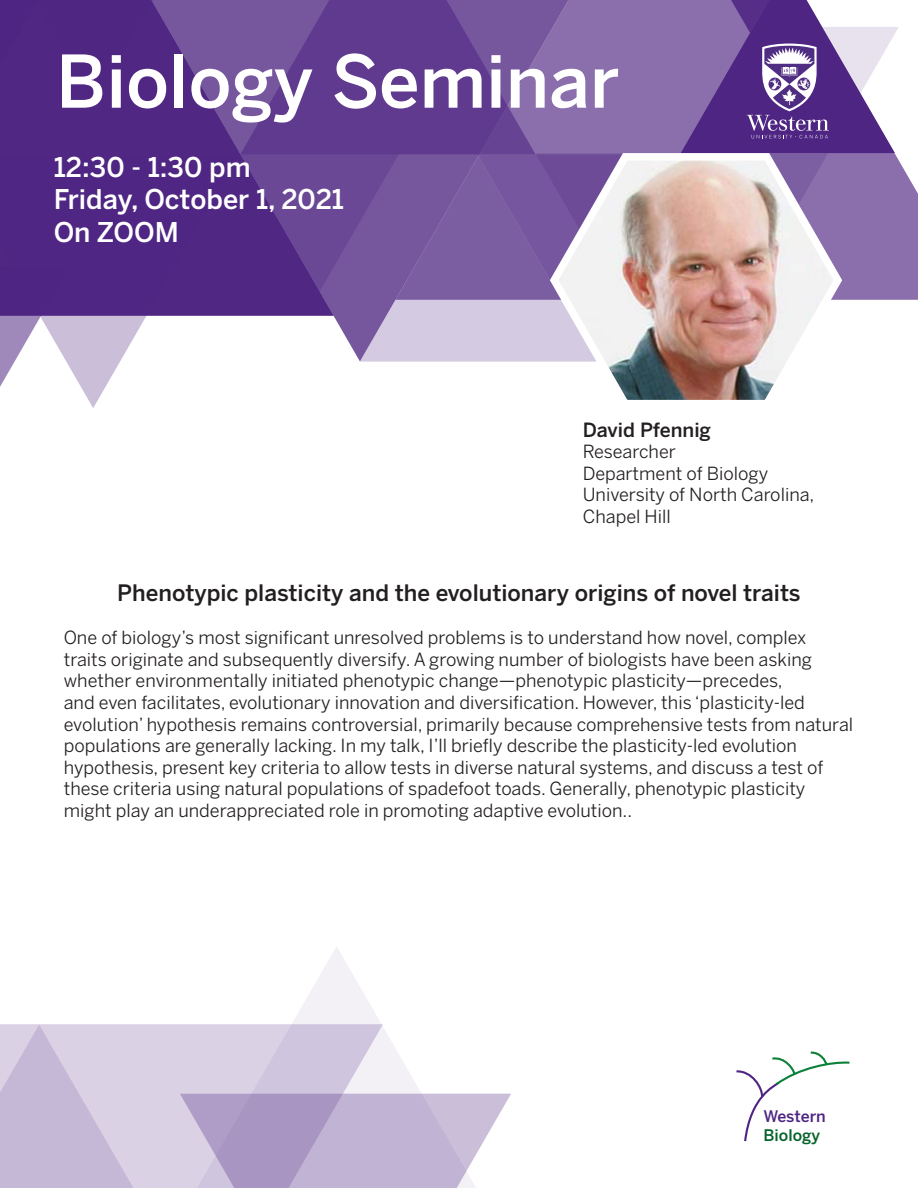
<style>
.page{position:relative;width:918px;height:1188px;background:#fff}
.page>*{position:absolute;margin:0;border:0;box-sizing:border-box;transform-origin:0 0}
.t1{font:500 72px "Benton Sans";color:#fff}
.t2{font:500 27px "Benton Sans";color:#fff}
.t3{font:500 22.5px "Benton Sans";color:#231f20}
.t4{font:500 19.5px "Benton Sans";color:#231f20}
.t5{font:18px/21.6px "Benton Sans";color:#231f20}
.t6{font:500 15.9px/19px "Benton Sans";letter-spacing:-.005em;color:#4e2582}
.s1{color:#06632a}
</style>
<div class="page">
<svg style="left:333px;top:0;width:213px;height:361px;background:#9a83b8"></svg>
<svg style="left:210px;top:0;width:124px;height:316px;background:#644091"></svg>
<svg style="left:395px;top:0;width:523px;height:300px;background:#7f62a4"></svg>
<svg style="left:0;top:0;width:210px;height:408px;background:#72519b"></svg>
<svg style="left:240px;top:154px;width:159px;height:138px;background:#664392"></svg>
<svg style="left:736px;top:1052px;width:114px;height:90px"></svg>
<img style="left:546px;top:147px;width:301px;height:253px">
<svg style="left:3px;top:947px;width:508px;height:241px"></svg>
<svg style="left:180px;top:1094px;width:331px;height:94px;background:#c1b3d3"></svg>
<svg style="left:634px;top:0;width:265px;height:155px"></svg>
<p class="t1" style="left:56px;top:39px;width:565px">Biology Seminar</p>
<p class="t2" style="left:54px;top:151px;width:198px">12:30 - 1:30 pm</p>
<p class="t2" style="left:54px;top:184px;width:292px">Friday, October 1, 2021</p>
<p class="t2" style="left:54px;top:216px;width:127px">On ZOOM</p>
<p class="t4" style="left:583px;top:418px;width:130px">David Pfennig</p>
<p class="t5" style="left:583px;top:441px;width:95px">Researcher</p>
<p class="t5" style="left:583px;top:462px;width:187px">Department of Biology</p>
<p class="t5" style="left:583px;top:484px;width:233px">University of North Carolina,</p>
<p class="t5" style="left:583px;top:506px;width:89px">Chapel Hill</p>
<p class="t3" style="left:117px;top:579px;width:685px">Phenotypic plasticity and the evolutionary origins of novel traits</p>
<p class="t5" style="left:64px;top:627px;width:791px">One of biology’s most significant unresolved problems is to understand how novel, complex traits originate and subsequently diversify. A growing number of biologists have been asking whether environmentally initiated phenotypic change—phenotypic plasticity—precedes,<br>and even facilitates, evolutionary innovation and diversification. However, this ‘plasticity-led evolution’ hypothesis remains controversial, primarily because comprehensive tests from natural populations are generally lacking. In my talk, I’ll briefly describe the plasticity-led evolution hypothesis, present key criteria to allow tests in diverse natural systems, and discuss a test of these criteria using natural populations of spadefoot toads. Generally, phenotypic plasticity might play an underappreciated role in promoting adaptive evolution..</p>
<p class="t6" style="left:764px;top:1107px;width:64px">Western<br><span class="s1">Biology</span></p>
</div>
